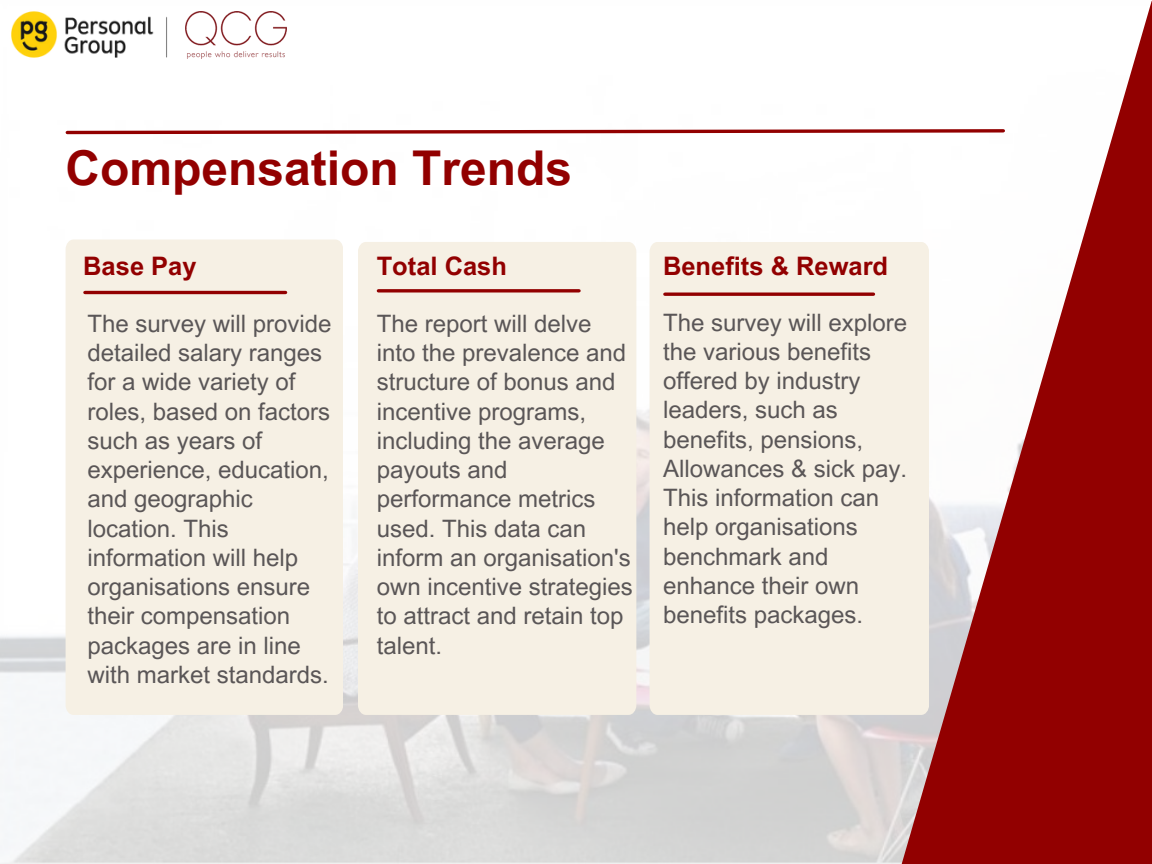
<style>
.page{position:relative;width:1152px;height:864px;background:#fff}
.page>*{position:absolute;margin:0;border:0;box-sizing:border-box;transform-origin:0 0}
.t1{font:700 48px "Arial MT Pro";color:#920000}
.t2{font:700 25.5px "Arial MT Pro";color:#920000}
.t3{font:24px/29.2px "Arial MT Pro";color:#5a5657}
</style>
<div class="page">
<img style="left:0;top:22px;width:886px;height:842px">
<div style="left:650px;top:242px;width:236px;height:473px;background:#f6f0e4"></div>
<div style="left:358px;top:242px;width:278px;height:473px;background:#f6f0e4"></div>
<div style="left:66px;top:240px;width:277px;height:475px;background:#f6f0e4"></div>
<img style="left:0;top:11px;width:168px;height:57px">
<img style="left:186px;top:11px;width:101px;height:47px">
<svg style="left:64px;top:127px;width:822px;height:9px"></svg>
<svg style="left:886px;top:1px;width:266px;height:863px"></svg>
<hr style="left:85px;top:291px;width:201px;height:3px;background:#920000">
<svg style="left:378px;top:289px;width:201px;height:4px"></svg>
<hr style="left:665px;top:293px;width:208px;height:3px;background:#920000">
<p class="t1" style="left:66px;top:150px;width:508px">Compensation Trends</p>
<p class="t2" style="left:83px;top:257px;width:115px">Base Pay</p>
<p class="t3" style="left:87px;top:312px;width:245px">The survey will provide detailed salary ranges for a wide variety of roles, based on factors such as years of experience, education, and geographic location. This information will help organisations ensure their compensation packages are in line with market standards.</p>
<h1 class="t2" style="left:377px;top:257px;width:132px">Total Cash</h1>
<p class="t3" style="left:377px;top:312px;width:258px">The report will delve into the prevalence and structure of bonus and incentive programs, including the average payouts and performance metrics used. This data can inform an organisation's own incentive strategies to attract and retain top talent.</p>
<p class="t2" style="left:663px;top:257px;width:227px">Benefits &amp; Reward</p>
<h2 class="t3" style="left:663px;top:311px;width:246px">The survey will explore the various benefits offered by industry leaders, such as benefits, pensions,<br>Allowances &amp; sick pay.<br>This information can help organisations benchmark and enhance their own benefits packages.</h2>
</div>
